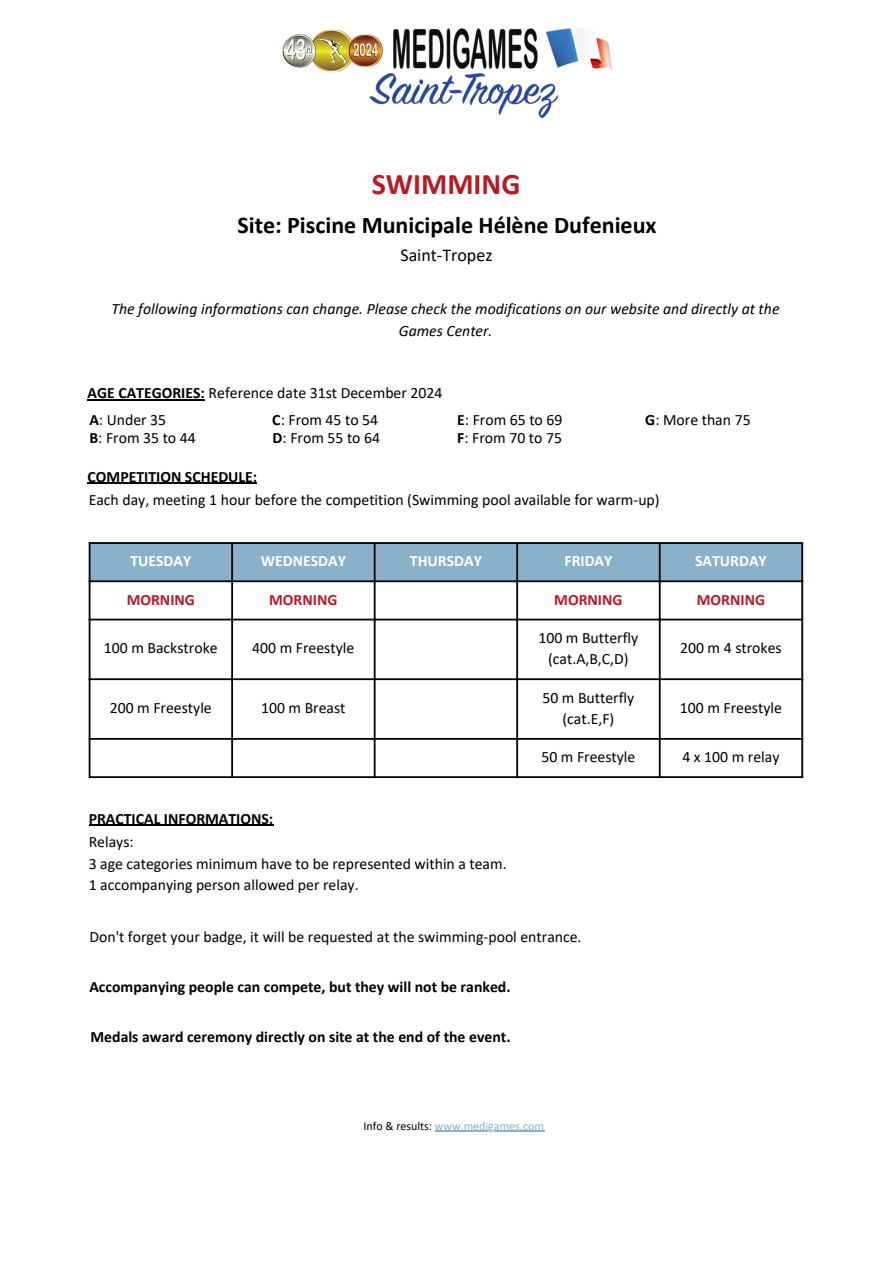
<style>
.page{position:relative;width:894px;height:1264px;background:#fff}
.page>*{position:absolute;margin:0;border:0;box-sizing:border-box;transform-origin:0 0}
.t1{font:700 30px "Calibri";color:#bc1823}
.t2{font:700 24px "Calibri";color:#000}
.t3{font:18px "Calibri";color:#000}
.t4{font:15.75px/21.3px "Calibri";color:#000}
.t5{font:700 15.75px "Calibri";color:#000}
.t6{font:italic 15.75px/21.3px "Calibri";color:#000;text-align:center}
.t7{font:700 15.75px "Calibri";color:#fff}
.t8{font:700 15.75px "Calibri";color:#bc1823}
.t9{font:12px "Calibri";color:#89b1ca}
.s1{font-weight:700}
.s2{color:#000}
</style>
<div class="page">
<div style="left:90px;top:544px;width:711px;height:36px;background:#89b1ca"></div>
<hr style="left:89px;top:544px;width:1px;height:232px;background:#000">
<hr style="left:231px;top:544px;width:2px;height:232px;background:#000">
<hr style="left:373px;top:544px;width:2px;height:232px;background:#000">
<hr style="left:516px;top:544px;width:2px;height:232px;background:#000">
<hr style="left:658px;top:544px;width:2px;height:232px;background:#000">
<hr style="left:801px;top:544px;width:1px;height:232px;background:#000">
<hr style="left:89px;top:542px;width:713px;height:2px;background:#000">
<hr style="left:89px;top:580px;width:713px;height:2px;background:#000">
<hr style="left:89px;top:618px;width:713px;height:2px;background:#000">
<hr style="left:89px;top:678px;width:713px;height:2px;background:#000">
<hr style="left:89px;top:738px;width:713px;height:1px;background:#000">
<hr style="left:89px;top:776px;width:713px;height:2px;background:#000">
<hr style="left:87px;top:482px;width:170px;height:2px;background:#000">
<hr style="left:89px;top:824px;width:184px;height:1px;background:#000">
<img style="left:282px;top:28px;width:329px;height:89px">
<hr style="left:435px;top:1130px;width:109px;height:1px;background:#89b1ca">
<hr style="left:87px;top:399px;width:118px;height:1px;background:#000">
<p class="t1" style="left:371px;top:172px;width:150px">SWIMMING</p>
<p class="t2" style="left:237px;top:215px;width:420px">Site: Piscine Municipale Hélène Dufenieux</p>
<p class="t3" style="left:400px;top:248px;width:93px">Saint-Tropez</p>
<p class="t6" style="left:111px;top:300px;width:669px">The following informations can change. Please check the modifications on our website and directly at the<br>Games Center.</p>
<p class="t4" style="left:87px;top:383px;width:356px"><span class="s1">AGE CATEGORIES:</span> Reference date 31st December 2024</p>
<h3 class="t4" style="left:89px;top:410px;width:78px"><span class="s1">A</span>: Under 35</h3>
<h5 class="t4" style="left:89px;top:429px;width:108px"><span class="s1">B</span>: From 35 to 44</h5>
<h5 class="t4" style="left:272px;top:410px;width:107px"><span class="s1">C</span>: From 45 to 54</h5>
<h4 class="t4" style="left:272px;top:429px;width:109px"><span class="s1">D</span>: From 55 to 64</h4>
<h4 class="t4" style="left:457px;top:410px;width:107px"><span class="s1">E</span>: From 65 to 69</h4>
<p class="t4" style="left:457px;top:429px;width:106px"><span class="s1">F</span>: From 70 to 75</p>
<p class="t4" style="left:645px;top:410px;width:107px"><span class="s1">G</span>: More than 75</p>
<p class="t5" style="left:87px;top:470px;width:171px">COMPETITION SCHEDULE:</p>
<p class="t4" style="left:89px;top:491px;width:572px">Each day, meeting 1 hour before the competition (Swimming pool available for warm-up)</p>
<p class="t7" style="left:130px;top:554px;width:62px">TUESDAY</p>
<h1 class="t7" style="left:261px;top:554px;width:86px">WEDNESDAY</h1>
<h2 class="t7" style="left:410px;top:554px;width:73px">THURSDAY</h2>
<h5 class="t7" style="left:564px;top:554px;width:49px">FRIDAY</h5>
<h5 class="t7" style="left:695px;top:554px;width:73px">SATURDAY</h5>
<h5 class="t8" style="left:127px;top:593px;width:70px">MORNING</h5>
<h5 class="t8" style="left:269px;top:593px;width:70px">MORNING</h5>
<h5 class="t8" style="left:554px;top:593px;width:70px">MORNING</h5>
<h5 class="t8" style="left:696px;top:593px;width:70px">MORNING</h5>
<h5 class="t4" style="left:104px;top:638px;width:115px">100 m Backstroke</h5>
<h5 class="t4" style="left:252px;top:638px;width:103px">400 m Freestyle</h5>
<h5 class="t4" style="left:538px;top:628px;width:101px">100 m Butterfly</h5>
<p class="t4" style="left:548px;top:649px;width:82px">(cat.A,B,C,D)</p>
<p class="t4" style="left:680px;top:638px;width:103px">200 m 4 strokes</p>
<p class="t4" style="left:110px;top:698px;width:103px">200 m Freestyle</p>
<p class="t4" style="left:261px;top:698px;width:86px">100 m Breast</p>
<p class="t4" style="left:542px;top:688px;width:93px">50 m Butterfly</p>
<p class="t4" style="left:562px;top:709px;width:53px">(cat.E,F)</p>
<p class="t4" style="left:679px;top:698px;width:103px">100 m Freestyle</p>
<p class="t4" style="left:541px;top:747px;width:95px">50 m Freestyle</p>
<p class="t4" style="left:682px;top:747px;width:99px">4 x 100 m relay</p>
<p class="t5" style="left:89px;top:811px;width:186px">PRACTICAL INFORMATIONS:</p>
<p class="t4" style="left:89px;top:832px;width:419px">Relays:<br>3 age categories minimum have to be represented within a team.<br>1 accompanying person allowed per relay.</p>
<p class="t4" style="left:89px;top:927px;width:493px">Don't forget your badge, it will be requested at the swimming-pool entrance.</p>
<p class="t5" style="left:89px;top:980px;width:422px">Accompanying people can compete, but they will not be ranked.</p>
<p class="t5" style="left:90px;top:1029px;width:421px">Medals award ceremony directly on site at the end of the event.</p>
<p class="t9" style="left:363px;top:1120px;width:182px"><span class="s2">Info &amp; results:</span> www.medigames.com</p>
</div>
